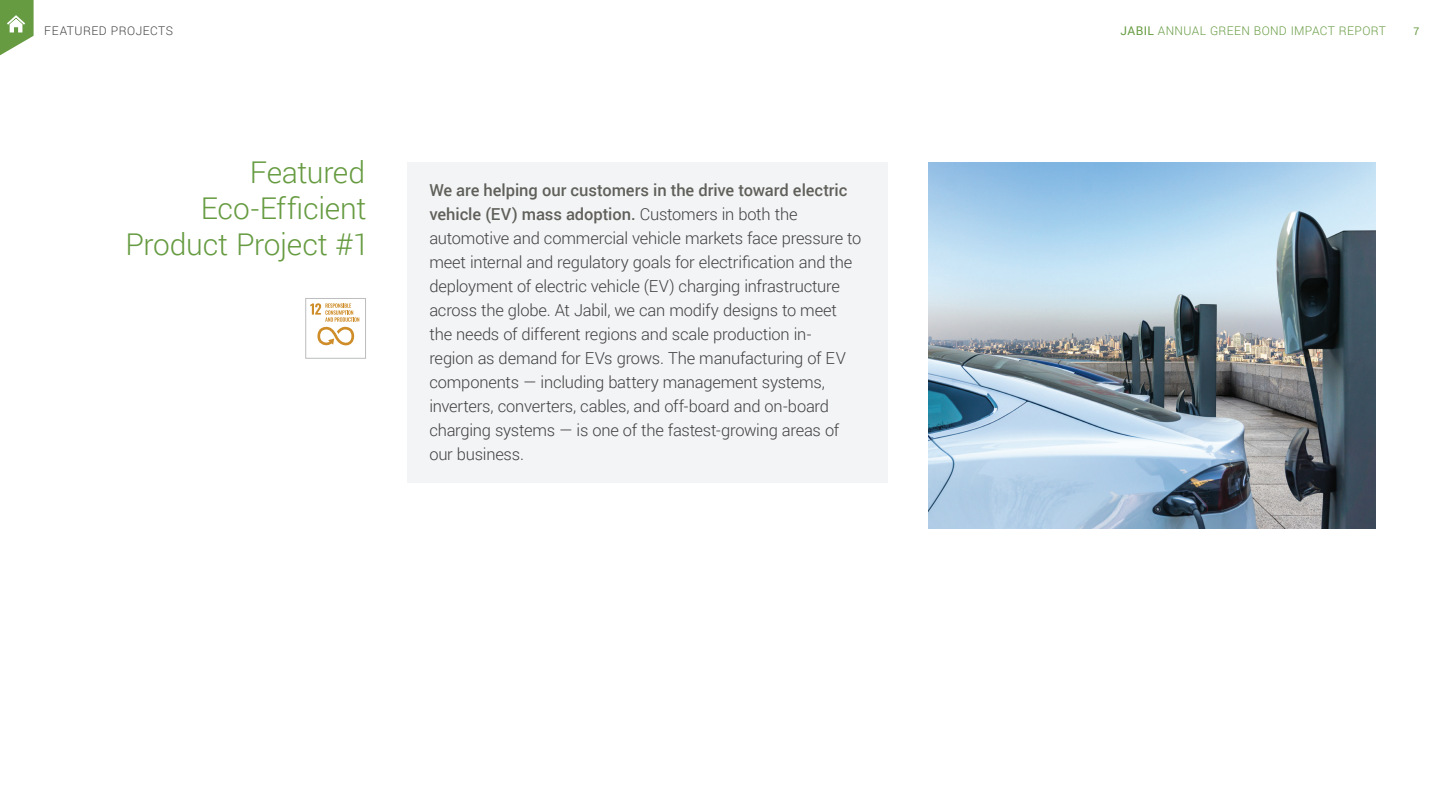
<style>
.page{position:relative;width:1440px;height:810px;background:#fff}
.page>*{position:absolute;margin:0;border:0;box-sizing:border-box;transform-origin:0 0}
.t1{font:300 30px/36px "Roboto";letter-spacing:-.01em;color:#669b41;text-align:right}
.t2{font:300 16.5px/24px "Roboto";letter-spacing:-.015em;color:#414042}
.t3{font:300 12px "Roboto";letter-spacing:.025em;color:#669b41}
.t4{font:300 12px "Roboto";letter-spacing:.04em;color:#414042}
.t5{font:10.5px "Roboto";color:#669b41}
.s1{font-weight:500;color:#60605b}
.s2{font-weight:400}
</style>
<div class="page">
<svg style="left:310px;top:303px;width:49px;height:43px"></svg>
<div style="left:305px;top:298px;width:61px;height:61px;border:1px solid #bbbdbf"></div>
<svg style="left:0;top:0;width:34px;height:55px"></svg>
<div style="left:407px;top:162px;width:480px;height:321px;background:#f3f4f5"></div>
<img style="left:928px;top:162px;width:448px;height:367px">
<p class="t4" style="left:44px;top:22px;width:130px">FEATURED PROJECTS</p>
<h1 class="t1" style="left:125px;top:154px;width:246px">Featured<br>Eco-Efficient<br>Product Project #1</h1>
<p class="t2" style="left:429px;top:178px;width:433px"><span class="s1">We are helping our customers in the drive toward electric vehicle (EV) mass adoption.</span> Customers in both the automotive and commercial vehicle markets face pressure to meet internal and regulatory goals for electrification and the deployment of electric vehicle (EV) charging infrastructure across the globe. At Jabil, we can modify designs to meet the needs of different regions and scale production in-<br>region as demand for EVs grows. The manufacturing of EV components — including battery management systems, inverters, converters, cables, and off-board and on-board charging systems — is one of the fastest-growing areas of our business.</p>
<p class="t3" style="left:1121px;top:23px;width:267px"><span class="s2">JABIL</span> ANNUAL GREEN BOND IMPACT REPORT</p>
<p class="t5" style="left:1413px;top:24px;width:7px">7</p>
</div>
